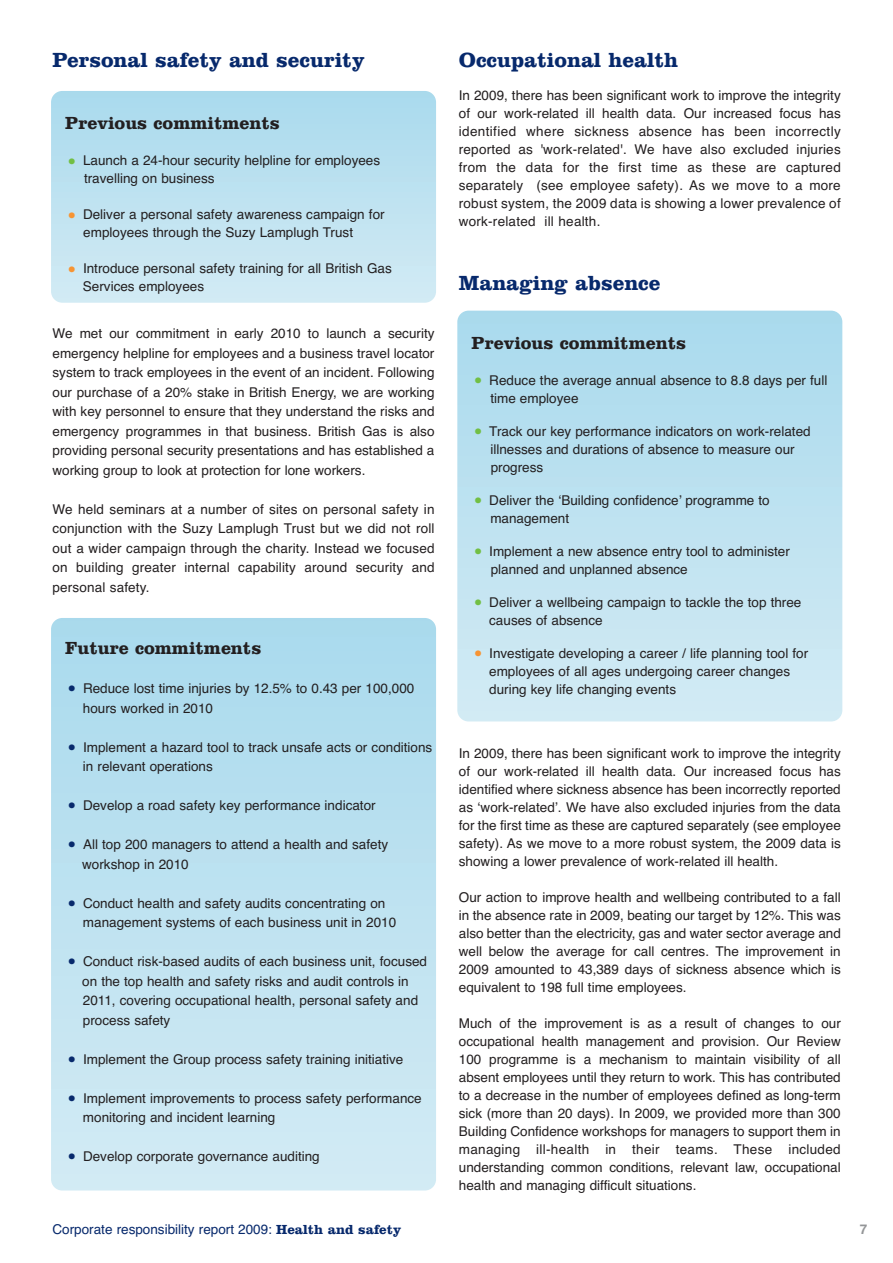
<style>
.page{position:relative;width:893px;height:1263px;background:#fff}
.page>*{position:absolute;margin:0;border:0;box-sizing:border-box;transform-origin:0 0}
.t1{font:700 21px "Clarendon BT";color:#07296c}
.t2{font:700 18px "Clarendon BT";color:#231f20}
.t3{font:13.5px/18px "Helvetica";color:#231f20}
.t4{font:13.5px "Helvetica";color:#07296c}
.t5{font:700 13.5px "Helvetica";color:#949698}
.s1{font-size:27px;color:#72bf44}
.s2{font-size:27px;color:#f79433}
.s3{font-size:27px;color:#07296c}
.s4{font-family:"Clarendon BT";font-weight:700}
</style>
<div class="page">
<div style="left:51px;top:618px;width:385px;height:573px;background:linear-gradient(to bottom,#a9daed,#d3ebf4);border-radius:11px"></div>
<div style="left:457px;top:311px;width:385px;height:411px;background:linear-gradient(to bottom,#a9daed,#d3ebf4);border-radius:11px"></div>
<div style="left:51px;top:91px;width:385px;height:212px;background:linear-gradient(to bottom,#a9daed,#d2ebf4);border-radius:11px"></div>
<h1 class="t1" style="left:53px;top:52px;width:313px">Personal safety and security</h1>
<h2 class="t2" style="left:65px;top:116px;width:216px">Previous commitments</h2>
<p class="t3" style="left:84px;top:153px;width:297px;text-indent:-19px"><span class="s1">•</span> Launch a 24-hour security helpline for employees travelling on business</p>
<p class="t3" style="left:83px;top:207px;width:303px;text-indent:-18px"><span class="s2">•</span> Deliver a personal safety awareness campaign for employees through the Suzy Lamplugh Trust</p>
<p class="t3" style="left:83px;top:261px;width:310px;text-indent:-18px"><span class="s2">•</span> Introduce personal safety training for all British Gas<br>Services employees</p>
<p class="t3" style="left:53px;top:325px;width:383px;line-height:19.5px;text-align:justify">We met our commitment in early 2010 to launch a security emergency helpline for employees and a business travel locator system to track employees in the event of an incident. Following our purchase of a 20% stake in British Energy, we are working with key personnel to ensure that they understand the risks and emergency programmes in that business. British Gas is also providing personal security presentations and has established a working group to look at protection for lone workers.</p>
<p class="t3" style="left:53px;top:500px;width:383px;line-height:19.5px;text-align:justify">We held seminars at a number of sites on personal safety in conjunction with the Suzy Lamplugh Trust but we did not roll out a wider campaign through the charity. Instead we focused on building greater internal capability around security and personal safety.</p>
<h2 class="t2" style="left:65px;top:641px;width:197px">Future commitments</h2>
<p class="t3" style="left:83px;top:680px;width:333px;line-height:19.5px;text-indent:-18px"><span class="s3">•</span> Reduce lost time injuries by 12.5% to 0.43 per 100,000 hours worked in 2010</p>
<p class="t3" style="left:83px;top:738px;width:351px;line-height:19.5px;text-indent:-18px"><span class="s3">•</span> Implement a hazard tool to track unsafe acts or conditions in relevant operations</p>
<p class="t3" style="left:65px;top:798px;width:312px"><span class="s3">•</span> Develop a road safety key performance indicator</p>
<p class="t3" style="left:82px;top:836px;width:307px;line-height:19.5px;text-indent:-17px"><span class="s3">•</span> All top 200 managers to attend a health and safety workshop in 2010</p>
<p class="t3" style="left:83px;top:894px;width:315px;line-height:19.5px;text-indent:-18px"><span class="s3">•</span> Conduct health and safety audits concentrating on management systems of each business unit in 2010</p>
<p class="t3" style="left:82px;top:953px;width:346px;line-height:19.5px;text-indent:-17px"><span class="s3">•</span> Conduct risk-based audits of each business unit, focused on the top health and safety risks and audit controls in 2011, covering occupational health, personal safety and process safety</p>
<p class="t3" style="left:65px;top:1051px;width:339px"><span class="s3">•</span> Implement the Group process safety training initiative</p>
<p class="t3" style="left:83px;top:1089px;width:340px;line-height:19.5px;text-indent:-18px"><span class="s3">•</span> Implement improvements to process safety performance monitoring and incident learning</p>
<p class="t3" style="left:65px;top:1149px;width:256px"><span class="s3">•</span> Develop corporate governance auditing</p>
<h1 class="t1" style="left:459px;top:52px;width:221px">Occupational health</h1>
<p class="t3" style="left:459px;top:87px;width:383px;text-align:justify">In 2009, there has been significant work to improve the integrity of our work-related ill health data. Our increased focus has identified where sickness absence has been incorrectly reported as 'work-related'. We have also excluded injuries from the data for the first time as these are captured separately (see employee safety). As we move to a more robust system, the 2009 data is showing a lower prevalence of work-related ill health.</p>
<h1 class="t1" style="left:459px;top:275px;width:203px">Managing absence</h1>
<h2 class="t2" style="left:471px;top:336px;width:216px">Previous commitments</h2>
<p class="t3" style="left:490px;top:373px;width:338px;text-indent:-19px"><span class="s1">•</span> Reduce the average annual absence to 8.8 days per full time employee</p>
<p class="t3" style="left:490px;top:424px;width:322px;text-indent:-19px"><span class="s1">•</span> Track our key performance indicators on work-related illnesses and durations of absence to measure our progress</p>
<p class="t3" style="left:490px;top:493px;width:281px;text-indent:-19px"><span class="s1">•</span> Deliver the ‘Building confidence’ programme to management</p>
<p class="t3" style="left:490px;top:544px;width:300px;text-indent:-19px"><span class="s1">•</span> Implement a new absence entry tool to administer planned and unplanned absence</p>
<p class="t3" style="left:489px;top:595px;width:314px;text-indent:-18px"><span class="s1">•</span> Deliver a wellbeing campaign to tackle the top three causes of absence</p>
<p class="t3" style="left:489px;top:646px;width:320px;text-indent:-18px"><span class="s2">•</span> Investigate developing a career / life planning tool for employees of all ages undergoing career changes during key life changing events</p>
<p class="t3" style="left:459px;top:746px;width:383px;text-align:justify">In 2009, there has been significant work to improve the integrity of our work-related ill health data. Our increased focus has identified where sickness absence has been incorrectly reported as ‘work-related’. We have also excluded injuries from the data for the first time as these are captured separately (see employee safety). As we move to a more robust system, the 2009 data is showing a lower prevalence of work-related ill health.</p>
<p class="t3" style="left:459px;top:890px;width:383px;text-align:justify">Our action to improve health and wellbeing contributed to a fall in the absence rate in 2009, beating our target by 12%. This was also better than the electricity, gas and water sector average and well below the average for call centres. The improvement in 2009 amounted to 43,389 days of sickness absence which is equivalent to 198 full time employees.</p>
<p class="t3" style="left:459px;top:1016px;width:383px;text-align:justify">Much of the improvement is as a result of changes to our occupational health management and provision. Our Review 100 programme is a mechanism to maintain visibility of all absent employees until they return to work. This has contributed to a decrease in the number of employees defined as long-term sick (more than 20 days). In 2009, we provided more than 300<br>Building Confidence workshops for managers to support them in managing ill-health in their teams. These included understanding common conditions, relevant law, occupational health and managing difficult situations.</p>
<p class="t4" style="left:53px;top:1224px;width:350px">Corporate responsibility report 2009: <span class="s4">Health and safety</span></p>
<p class="t5" style="left:859px;top:1224px;width:9px">7</p>
</div>
